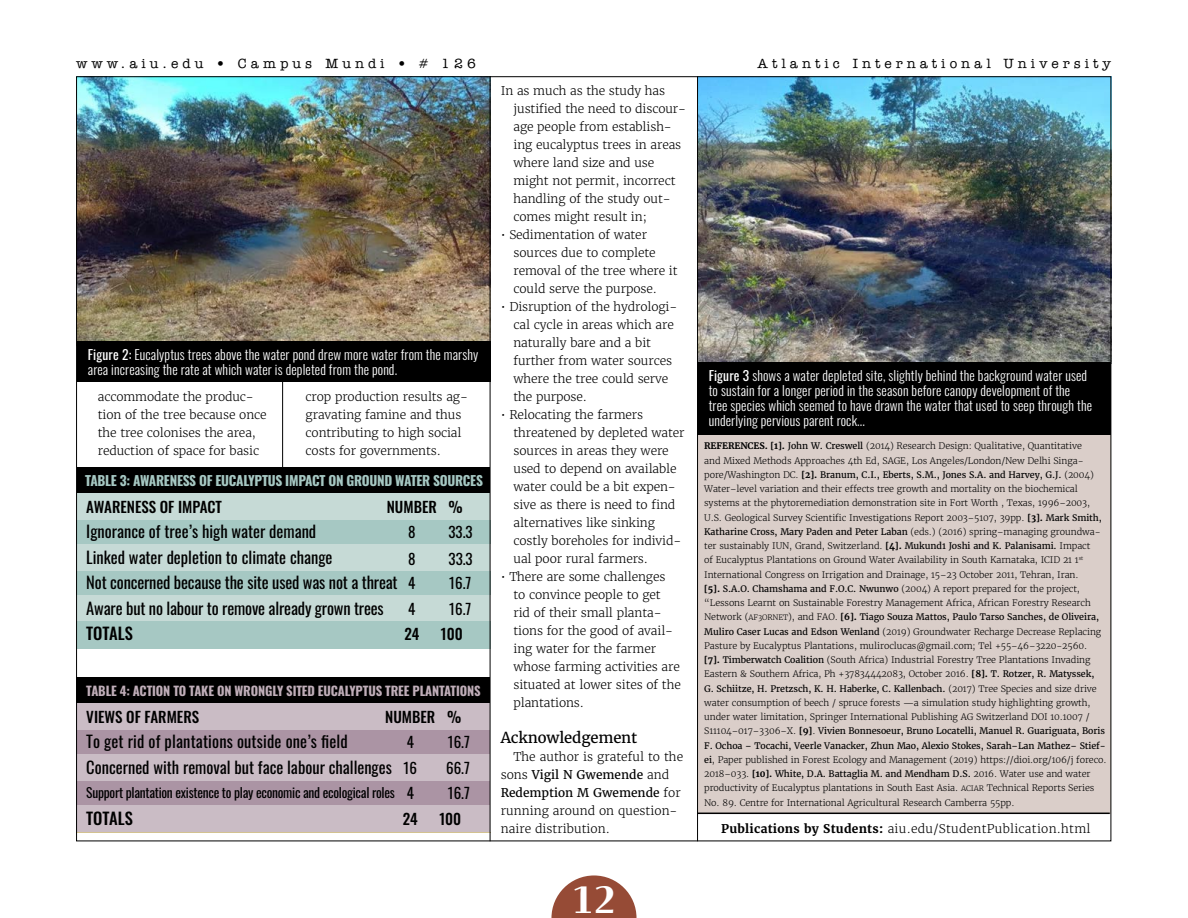
<style>
.page{position:relative;width:1188px;height:918px;background:#fff}
.page>*{position:absolute;margin:0;border:0;box-sizing:border-box;transform-origin:0 0}
.t1{font:800 39px "Ador Hairline";color:#fff}
.t2{font:16.5px "Oswald";color:#000}
.t3{font:500 16.5px "Oswald";letter-spacing:-.005em;color:#000}
.t4{font:500 15px "Oswald";color:#000}
.t5{font:15px "Oswald";color:#000}
.t6{font:15px "Merriweather";letter-spacing:-.01em;color:#000}
.t7{font:300 13.5px/15px "Oswald";letter-spacing:.01em;color:#fff}
.t8{font:13.5px "Oswald";letter-spacing:-.02em;color:#000}
.t9{font:500 13.5px "American Typewriter ITC Pro";letter-spacing:.3em;color:#000}
.t10{font:700 13.5px "Oswald";letter-spacing:-.02em;color:#a6c8c3}
.t11{font:700 12.75px "Oswald";letter-spacing:-.01em;color:#c0aeb9}
.t12{font:300 12px/18px "Merriweather";letter-spacing:-.01em;color:#000}
.t13{font:300 12px "Merriweather";letter-spacing:.02em;color:#000}
.t14{font:300 9px/14.2px "Merriweather";letter-spacing:-.01em;color:#000}
.s1{font-weight:400}
.s2{font-size:15px}
.s3{font-weight:700}
.s4{font-size:7.5px}
</style>
<div class="page">
<div style="left:77px;top:493px;width:413px;height:144px;background:#c6dad6"></div>
<div style="left:77px;top:467px;width:413px;height:26px;background:#000"></div>
<div style="left:76px;top:520px;width:415px;height:23px;background:#a6c8c3"></div>
<div style="left:76px;top:571px;width:415px;height:23px;background:#a6c8c3"></div>
<div style="left:76px;top:621px;width:415px;height:28px;background:#a6c8c3"></div>
<div style="left:76px;top:703px;width:414px;height:129px;background:#cabcc5"></div>
<div style="left:76px;top:677px;width:414px;height:26px;background:#000"></div>
<div style="left:76px;top:730px;width:414px;height:23px;background:#ab94a4"></div>
<div style="left:76px;top:781px;width:414px;height:23px;background:#ab94a4"></div>
<div style="left:697px;top:435px;width:413px;height:379px;background:#dacec9"></div>
<img style="left:698px;top:78px;width:411px;height:285px">
<div style="left:698px;top:363px;width:413px;height:72px;background:#000"></div>
<img style="left:78px;top:78px;width:412px;height:264px">
<svg style="left:551px;top:875px;width:86px;height:43px"></svg>
<hr style="left:697px;top:76px;width:1px;height:765px;background:#000">
<hr style="left:490px;top:76px;width:1px;height:765px;background:#000">
<hr style="left:282px;top:381px;width:1px;height:87px;background:#000">
<hr style="left:697px;top:813px;width:413px;height:1px;background:#000">
<div style="left:77px;top:342px;width:413px;height:40px;background:#000"></div>
<h3 class="t9" style="left:76px;top:55px;width:401px">www.aiu.edu • Campus Mundi • # 126</h3>
<h3 class="t9" style="left:758px;top:55px;width:355px">Atlantic International University</h3>
<h3 class="t7" style="left:88px;top:345px;width:392px"><span class="s1">Figure 2:</span> Eucalyptus trees above the water pond drew more water from the marshy area increasing the rate at which water is depleted from the pond.</h3>
<h3 class="t12" style="left:98px;top:387px;width:170px">accommodate the produc&shy;tion of the tree because once the tree colonises the area, reduction of space for basic</h3>
<h3 class="t12" style="left:306px;top:387px;width:164px">crop production results ag&shy;gravating famine and thus contributing to high social costs for governments.</h3>
<h3 class="t10" style="left:85px;top:474px;width:399px">TABLE 3: AWARENESS OF EUCALYPTUS IMPACT ON GROUND WATER SOURCES</h3>
<h3 class="t4" style="left:86px;top:499px;width:137px">AWARENESS OF IMPACT</h3>
<h3 class="t4" style="left:387px;top:499px;width:78px">NUMBER %</h3>
<h2 class="t2" style="left:86px;top:517px;width:231px">Ignorance of tree’s high water demand</h2>
<h3 class="t5" style="left:408px;top:519px;width:9px">8</h3>
<h3 class="t5" style="left:449px;top:519px;width:26px">33.3</h3>
<h2 class="t2" style="left:86px;top:542px;width:248px">Linked water depletion to climate change</h2>
<h3 class="t5" style="left:408px;top:546px;width:9px">8</h3>
<h3 class="t5" style="left:449px;top:546px;width:26px">33.3</h3>
<h2 class="t2" style="left:86px;top:568px;width:331px">Not concerned because the site used was not a threat <span class="s2">4</span></h2>
<h3 class="t5" style="left:449px;top:570px;width:24px">16.7</h3>
<h2 class="t2" style="left:86px;top:593px;width:299px">Aware but no labour to remove already grown trees</h2>
<h3 class="t5" style="left:408px;top:595px;width:9px">4</h3>
<h3 class="t5" style="left:449px;top:595px;width:24px">16.7</h3>
<h2 class="t3" style="left:86px;top:625px;width:48px">TOTALS</h2>
<h3 class="t4" style="left:404px;top:626px;width:16px">24</h3>
<h3 class="t4" style="left:441px;top:626px;width:23px">100</h3>
<h3 class="t11" style="left:86px;top:685px;width:396px">TABLE 4: ACTION TO TAKE ON WRONGLY SITED EUCALYPTUS TREE PLANTATIONS</h3>
<h3 class="t4" style="left:86px;top:709px;width:114px">VIEWS OF FARMERS</h3>
<h3 class="t4" style="left:385px;top:709px;width:78px">NUMBER %</h3>
<h2 class="t2" style="left:86px;top:727px;width:263px">To get rid of plantations outside one’s field</h2>
<h3 class="t5" style="left:407px;top:729px;width:9px">4</h3>
<h3 class="t5" style="left:448px;top:729px;width:24px">16.7</h3>
<h2 class="t2" style="left:86px;top:752px;width:332px">Concerned with removal but face labour challenges <span class="s2">16</span></h2>
<h3 class="t5" style="left:446px;top:754px;width:25px">66.7</h3>
<h3 class="t8" style="left:86px;top:780px;width:329px">Support plantation existence to play economic and ecological roles <span class="s2">4</span></h3>
<h3 class="t5" style="left:448px;top:780px;width:24px">16.7</h3>
<h2 class="t3" style="left:86px;top:809px;width:48px">TOTALS</h2>
<h3 class="t4" style="left:403px;top:811px;width:16px">24</h3>
<h3 class="t4" style="left:439px;top:811px;width:23px">100</h3>
<h3 class="t12" style="left:513px;top:81px;width:174px;text-indent:-13px">In as much as the study has justified the need to discour&shy;age people from establish&shy;ing eucalyptus trees in areas where land size and use might not permit, incorrect handling of the study out&shy;comes might result in;</h3>
<h3 class="t12" style="left:513px;top:225px;width:166px;text-indent:-13px">• Sedimentation of water sources due to complete removal of the tree where it could serve the purpose.</h3>
<h3 class="t12" style="left:513px;top:297px;width:165px;text-indent:-13px">• Disruption of the hydrologi&shy;cal cycle in areas which are naturally bare and a bit further from water sources where the tree could serve the purpose.</h3>
<p class="t12" style="left:513px;top:405px;width:173px;text-indent:-13px">• Relocating the farmers threatened by depleted water sources in areas they were used to depend on available water could be a bit expen&shy;sive as there is need to find alternatives like sinking costly boreholes for individ&shy;ual poor rural farmers.</p>
<h3 class="t12" style="left:513px;top:567px;width:169px;text-indent:-13px">• There are some challenges<br>to convince people to get<br>rid of their small planta&shy;tions for the good of avail&shy;ing water for the farmer whose farming activities are situated at lower sites of the plantations.</h3>
<h3 class="t6" style="left:501px;top:728px;width:138px">Acknowledgement</h3>
<h3 class="t12" style="left:501px;top:747px;width:184px;text-indent:13px">The author is grateful to the sons <span class="s1">Vigil N Gwemende</span> and<br><span class="s1">Redemption M Gwemende</span> for running around on question&shy;naire distribution.</h3>
<p class="t7" style="left:709px;top:366px;width:385px"><span class="s1">Figure 3</span> shows a water depleted site, slightly behind the background water used to sustain for a longer period in the season before canopy development of the tree species which seemed to have drawn the water that used to seep through the underlying pervious parent rock...</p>
<p class="t14" style="left:704px;top:439px;width:404px"><span class="s3">REFERENCES. [1].</span> <span class="s1">John W. Creswell</span> (2014) Research Design: Qualitative, Quantitative<br>and Mixed Methods Approaches 4th Ed, SAGE, Los Angeles/London/New Delhi Singa&shy;pore/Washington DC. <span class="s3">[2].</span> <span class="s1">Branum, C.I., Eberts, S.M., Jones S.A. and Harvey, G.J.</span> (2004)<br>Water–level variation and their effects tree growth and mortality on the biochemical systems at the phytoremediation demonstration site in Fort Worth , Texas, 1996–2003, U.S. Geological Survey Scientific Investigations Report 2003–5107, 39pp. <span class="s3">[3].</span> <span class="s1">Mark Smith, Katharine Cross, Mary Paden and Peter Laban</span> (eds.) (2016) spring–managing groundwa&shy;ter sustainably IUN, Grand, Switzerland. <span class="s3">[4].</span> <span class="s1">Mukund1 Joshi and K. Palanisami.</span> Impact<br>of Eucalyptus Plantations on Ground Water Availability in South Karnataka, ICID 21 1<sup>st </sup>International Congress on Irrigation and Drainage, 15–23 October 2011, Tehran, Iran.<br><span class="s3">[5].</span> <span class="s1">S.A.O. Chamshama and F.O.C. Nwunwo</span> (2004) A report prepared for the project, “Lessons Learnt on Sustainable Forestry Management Africa, African Forestry Research Network (<span class="s4">AF3ORNET</span>), and FAO. <span class="s3">[6].</span> <span class="s1">Tiago Souza Mattos, Paulo Tarso Sanches, de Oliveira, Muliro Caser Lucas and Edson Wenland</span> (2019) Groundwater Recharge Decrease Replacing Pasture by Eucalyptus Plantations, muliroclucas@gmail.com; Tel +55–46–3220-2560.<br><span class="s3">[7].</span> <span class="s1">Timberwatch Coalition</span> (South Africa) Industrial Forestry Tree Plantations Invading Eastern &amp; Southern Africa, Ph +37834442083, October 2016. <span class="s3">[8].</span> <span class="s1">T. Rotzer, R. Matyssek,<br>G. Schiitze, H. Pretzsch, K. H. Haberke, C. Kallenbach.</span> (2017) Tree Species and size drive water consumption of beech / spruce forests —a simulation study highlighting growth, under water limitation, Springer International Publishing AG Switzerland DOI 10.1007 / S11104–017–3306–X. <span class="s3">[9]</span>. <span class="s1">Vivien Bonnesoeur, Bruno Locatelli, Manuel R. Guariguata, Boris F. Ochoa – Tocachi, Veerle Vanacker, Zhun Mao, Alexio Stokes, Sarah–Lan Mathez– Stief&shy;ei</span>, Paper published in Forest Ecology and Management (2019) https://dioi.org/106/j foreco.<br>2018–033. <span class="s3">[10].</span> <span class="s1">White, D.A. Battaglia M. and Mendham D.S.</span> 2016. Water use and water productivity of Eucalyptus plantations in South East Asia. <span class="s4">ACIAR</span> Technical Reports Series No. 89. Centre for International Agricultural Research Camberra 55pp.</p>
<h3 class="t13" style="left:721px;top:821px;width:371px"><span class="s3">Publications by Students:</span> aiu.edu/StudentPublication.html</h3>
<h1 class="t1" style="left:571px;top:869px;width:48px">12</h1>
</div>
